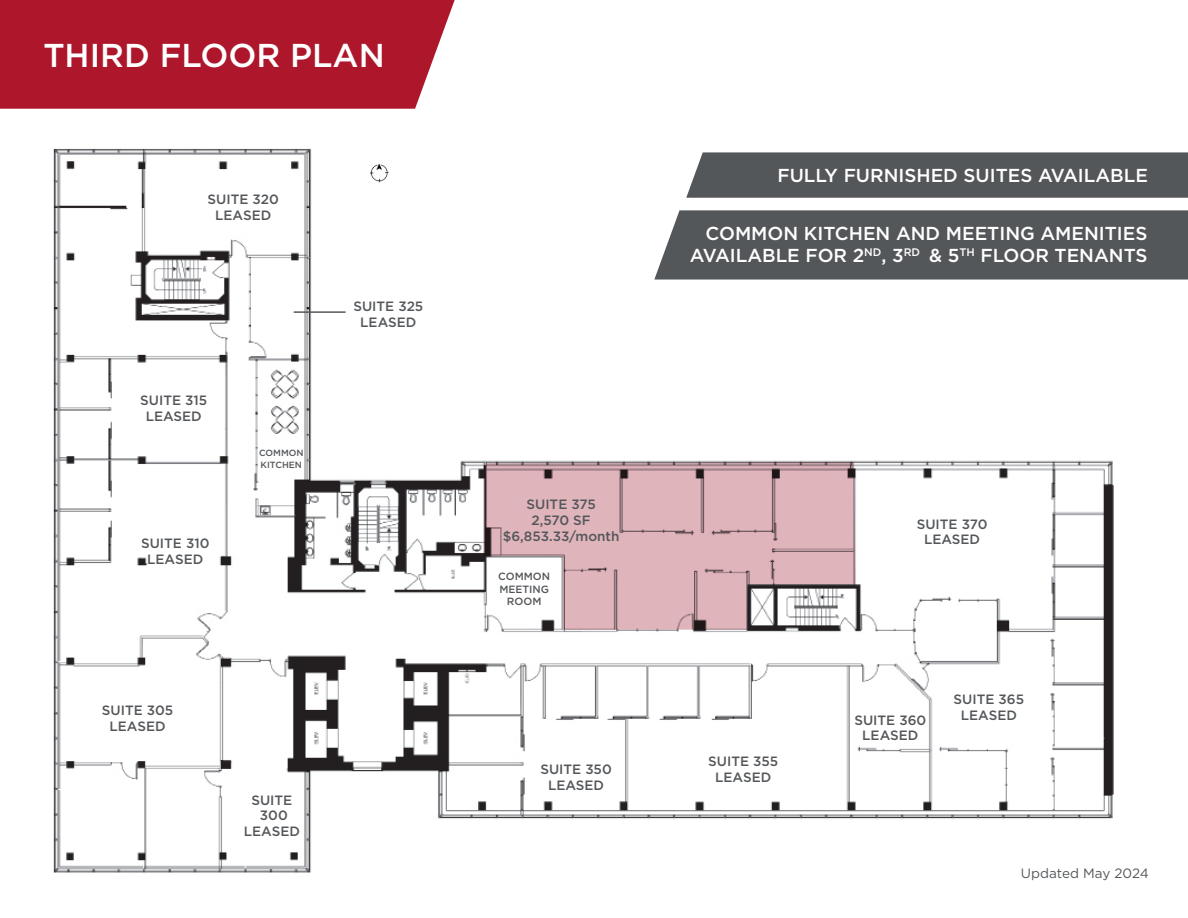
<style>
.page{position:relative;width:1188px;height:918px;background:#fff}
.page>*{position:absolute;margin:0;border:0;box-sizing:border-box;transform-origin:0 0}
.t1{font:500 33px "Gotham";color:#fff}
.Body_Text{font:500 18.75px/22.5px "Gotham";color:#fff;text-align:right}
.Body_Text-2{font:500 13.5px "Gotham";color:#54575a}
.Body_Text-3{font:13.5px "Gotham";color:#54575a}
.Body_Text-4{font:500 10.5px "Gotham";color:#54575a}
.Body_Text-5{font:500 9px "Gotham";color:#54575a}
</style>
<div class="page">
<img style="left:53px;top:148px;width:1060px;height:725px">
<svg style="left:484px;top:462px;width:371px;height:168px;fill:#dfb4bb"></svg>
<div style="left:0;top:0;width:455px;height:109px;background:#ae172b"></div>
<hr style="left:294px;top:311px;width:52px;height:2px;background:#54575a">
<div style="left:259px;top:448px;width:45px;height:22px;background:#fff"></div>
<div style="left:686px;top:152px;width:502px;height:46px;background:#54575a"></div>
<img style="left:361px;top:154px;width:38px;height:37px">
<div style="left:654px;top:210px;width:534px;height:70px;background:#54575a"></div>
<div style="left:500px;top:566px;width:52px;height:53px;background:#fff"></div>
<p class="t1" style="left:43px;top:34px;width:343px">THIRD FLOOR PLAN</p>
<p class="Body_Text-2" style="left:208px;top:190px;width:73px">SUITE 320</p>
<p class="Body_Text-2" style="left:215px;top:206px;width:58px">LEASED</p>
<p class="Body_Text-2" style="left:140px;top:391px;width:69px">SUITE 315</p>
<p class="Body_Text-2" style="left:146px;top:407px;width:58px">LEASED</p>
<p class="Body_Text-2" style="left:141px;top:534px;width:70px">SUITE 310</p>
<p class="Body_Text-2" style="left:147px;top:550px;width:58px">LEASED</p>
<p class="Body_Text-5" style="left:259px;top:447px;width:46px">COMMON</p>
<p class="Body_Text-5" style="left:261px;top:459px;width:43px">KITCHEN</p>
<p class="Body_Text-2" style="left:353px;top:298px;width:71px">SUITE 325</p>
<p class="Body_Text-2" style="left:360px;top:313px;width:58px">LEASED</p>
<p class="Body_Text-2" style="left:102px;top:701px;width:73px">SUITE 305</p>
<p class="Body_Text-2" style="left:110px;top:717px;width:58px">LEASED</p>
<p class="Body_Text-2" style="left:251px;top:791px;width:42px">SUITE</p>
<p class="Body_Text-2" style="left:260px;top:807px;width:29px">300</p>
<p class="Body_Text-2" style="left:244px;top:822px;width:58px">LEASED</p>
<p class="Body_Text" style="left:777px;top:164px;width:372px">FULLY FURNISHED SUITES AVAILABLE</p>
<p class="Body_Text" style="left:690px;top:222px;width:459px">COMMON KITCHEN AND MEETING AMENITIES<br>AVAILABLE FOR 2<sup>ND</sup>, 3<sup>RD</sup> &amp; 5<sup>TH</sup> FLOOR TENANTS</p>
<p class="Body_Text-2" style="left:526px;top:496px;width:71px">SUITE 375</p>
<p class="Body_Text-2" style="left:532px;top:511px;width:61px">2,570 SF</p>
<p class="Body_Text-2" style="left:503px;top:527px;width:118px">$6,853.33/month</p>
<p class="Body_Text-4" style="left:498px;top:569px;width:53px">COMMON</p>
<p class="Body_Text-4" style="left:499px;top:582px;width:51px">MEETING</p>
<p class="Body_Text-4" style="left:507px;top:595px;width:36px">ROOM</p>
<p class="Body_Text-2" style="left:540px;top:760px;width:73px">SUITE 350</p>
<p class="Body_Text-2" style="left:548px;top:776px;width:58px">LEASED</p>
<p class="Body_Text-2" style="left:708px;top:752px;width:72px">SUITE 355</p>
<p class="Body_Text-2" style="left:715px;top:768px;width:58px">LEASED</p>
<p class="Body_Text-2" style="left:917px;top:515px;width:72px">SUITE 370</p>
<p class="Body_Text-2" style="left:924px;top:531px;width:58px">LEASED</p>
<p class="Body_Text-2" style="left:854px;top:711px;width:73px">SUITE 360</p>
<p class="Body_Text-2" style="left:862px;top:727px;width:58px">LEASED</p>
<p class="Body_Text-2" style="left:954px;top:690px;width:72px">SUITE 365</p>
<p class="Body_Text-2" style="left:961px;top:706px;width:58px">LEASED</p>
<p class="Body_Text-3" style="left:1021px;top:865px;width:129px">Updated May 2024</p>
</div>
